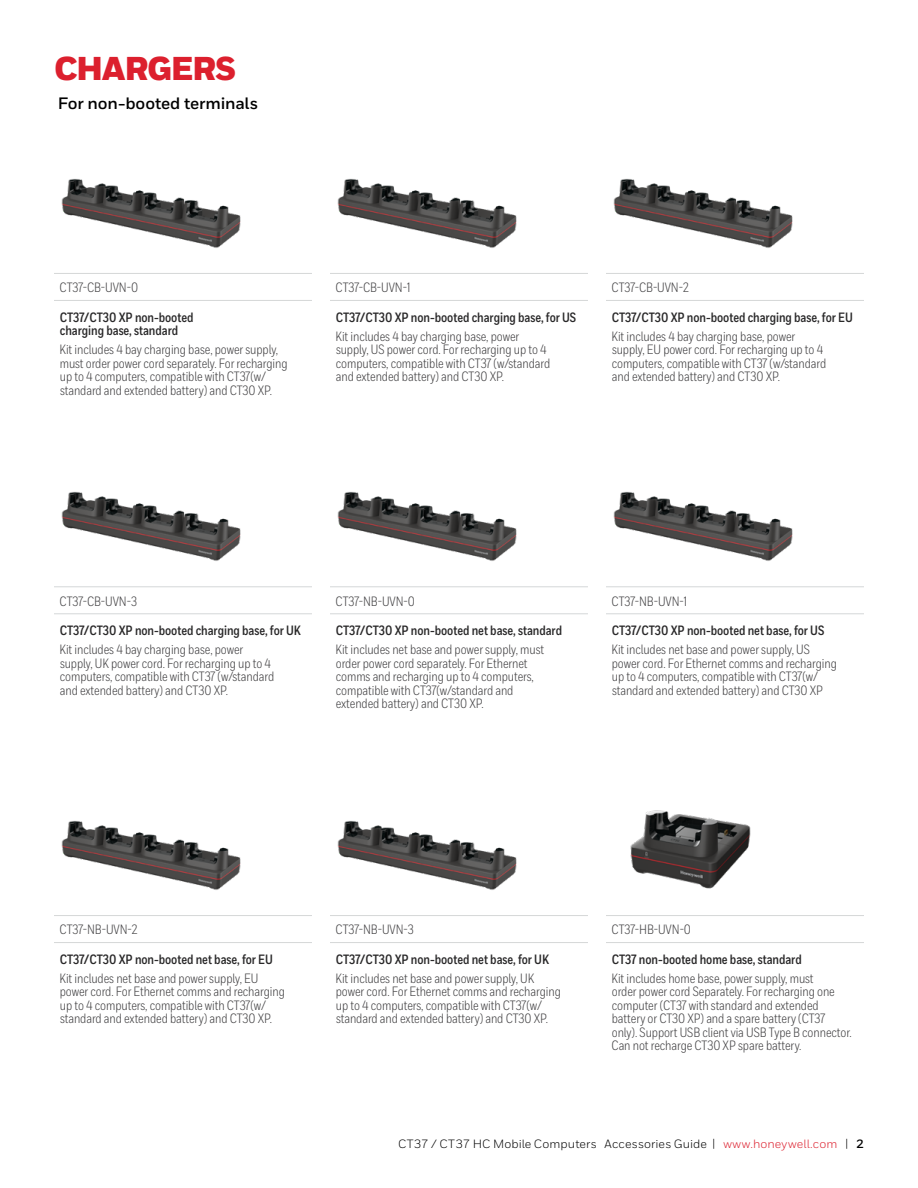
<style>
.page{position:relative;width:918px;height:1188px;background:#fff}
.page>*{position:absolute;margin:0;border:0;box-sizing:border-box;transform-origin:0 0}
.t1{font:900 33px "Honeywell Sans";letter-spacing:-.04em;color:#dc202e}
.t2{font:700 16.5px "Honeywell Sans";letter-spacing:-.01em;color:#000}
.t3{font:13.5px/13.5px "Honeywell Cond";letter-spacing:-.005em;color:#414042}
.t4{font:700 13.5px/13.5px "Honeywell Cond";letter-spacing:-.005em;color:#292829}
.t5{font:12px "Honeywell Sans";letter-spacing:.01em;color:#000}
.s1{color:#dc202e}
.s2{font-weight:700}
</style>
<div class="page">
<hr style="left:54px;top:273px;width:258px;height:1px;background:#d5d7d8">
<hr style="left:330px;top:273px;width:258px;height:1px;background:#d5d7d8">
<hr style="left:606px;top:273px;width:258px;height:1px;background:#d5d7d8">
<hr style="left:54px;top:300px;width:258px;height:1px;background:#d5d7d8">
<hr style="left:330px;top:300px;width:258px;height:1px;background:#d5d7d8">
<hr style="left:606px;top:300px;width:258px;height:1px;background:#d5d7d8">
<img style="left:61px;top:178px;width:180px;height:70px">
<img style="left:337px;top:178px;width:180px;height:70px">
<img style="left:613px;top:178px;width:180px;height:70px">
<hr style="left:54px;top:586px;width:258px;height:1px;background:#d5d7d8">
<hr style="left:330px;top:586px;width:258px;height:1px;background:#d5d7d8">
<hr style="left:606px;top:586px;width:258px;height:1px;background:#d5d7d8">
<hr style="left:54px;top:613px;width:258px;height:1px;background:#d5d7d8">
<hr style="left:330px;top:613px;width:258px;height:1px;background:#d5d7d8">
<hr style="left:606px;top:613px;width:258px;height:1px;background:#d5d7d8">
<img style="left:61px;top:491px;width:180px;height:70px">
<img style="left:337px;top:491px;width:180px;height:70px">
<img style="left:613px;top:491px;width:180px;height:70px">
<hr style="left:54px;top:915px;width:258px;height:1px;background:#d5d7d8">
<hr style="left:330px;top:915px;width:258px;height:1px;background:#d5d7d8">
<hr style="left:606px;top:915px;width:258px;height:1px;background:#d5d7d8">
<hr style="left:54px;top:942px;width:258px;height:1px;background:#d5d7d8">
<hr style="left:330px;top:942px;width:258px;height:1px;background:#d5d7d8">
<hr style="left:606px;top:942px;width:258px;height:1px;background:#d5d7d8">
<img style="left:61px;top:820px;width:180px;height:70px">
<img style="left:337px;top:820px;width:180px;height:70px">
<img style="left:630px;top:810px;width:121px;height:79px">
<h1 class="t1" style="left:54px;top:48px;width:184px">CHARGERS</h1>
<p class="t2" style="left:58px;top:93px;width:202px">For non-booted terminals</p>
<p class="t3" style="left:60px;top:281px;width:80px">CT37-CB-UVN-0</p>
<p class="t3" style="left:336px;top:281px;width:76px">CT37-CB-UVN-1</p>
<p class="t3" style="left:612px;top:281px;width:79px">CT37-CB-UVN-2</p>
<p class="t4" style="left:60px;top:311px;width:135px">CT37/CT30 XP non-booted charging base, standard</p>
<p class="t3" style="left:60px;top:343px;width:230px">Kit includes 4 bay charging base, power supply, must order power cord separately. For recharging up to 4 computers, compatible with CT37(w/ standard and extended battery) and CT30 XP.</p>
<p class="t4" style="left:336px;top:311px;width:242px">CT37/CT30 XP non-booted charging base, for US</p>
<p class="t3" style="left:336px;top:329px;width:216px">Kit includes 4 bay charging base, power supply, US power cord. For recharging up to 4 computers, compatible with CT37 (w/standard and extended battery) and CT30 XP.</p>
<p class="t4" style="left:612px;top:311px;width:243px">CT37/CT30 XP non-booted charging base, for EU</p>
<p class="t3" style="left:612px;top:329px;width:216px">Kit includes 4 bay charging base, power supply, EU power cord. For recharging up to 4 computers, compatible with CT37 (w/standard and extended battery) and CT30 XP.</p>
<p class="t3" style="left:60px;top:594px;width:79px">CT37-CB-UVN-3</p>
<p class="t3" style="left:336px;top:594px;width:81px">CT37-NB-UVN-0</p>
<p class="t3" style="left:612px;top:594px;width:77px">CT37-NB-UVN-1</p>
<p class="t4" style="left:60px;top:624px;width:243px">CT37/CT30 XP non-booted charging base, for UK</p>
<p class="t3" style="left:60px;top:643px;width:216px">Kit includes 4 bay charging base, power supply, UK power cord. For recharging up to 4 computers, compatible with CT37 (w/standard and extended battery) and CT30 XP.</p>
<p class="t4" style="left:612px;top:624px;width:214px">CT37/CT30 XP non-booted net base, for US</p>
<p class="t3" style="left:612px;top:643px;width:227px">Kit includes net base and power supply, US power cord. For Ethernet comms and recharging up to 4 computers, compatible with CT37(w/ standard and extended battery) and CT30 XP</p>
<p class="t4" style="left:336px;top:624px;width:228px">CT37/CT30 XP non-booted net base, standard</p>
<p class="t3" style="left:336px;top:643px;width:210px">Kit includes net base and power supply, must order power cord separately. For Ethernet comms and recharging up to 4 computers, compatible with CT37(w/standard and extended battery) and CT30 XP.</p>
<p class="t3" style="left:60px;top:923px;width:79px">CT37-NB-UVN-2</p>
<p class="t3" style="left:336px;top:923px;width:80px">CT37-NB-UVN-3</p>
<p class="t3" style="left:612px;top:923px;width:81px">CT37-HB-UVN-0</p>
<p class="t4" style="left:60px;top:953px;width:215px">CT37/CT30 XP non-booted net base, for EU</p>
<p class="t3" style="left:60px;top:971px;width:227px">Kit includes net base and power supply, EU power cord. For Ethernet comms and recharging up to 4 computers, compatible with CT37(w/ standard and extended battery) and CT30 XP.</p>
<p class="t4" style="left:336px;top:953px;width:215px">CT37/CT30 XP non-booted net base, for UK</p>
<p class="t3" style="left:336px;top:971px;width:227px">Kit includes net base and power supply, UK power cord. For Ethernet comms and recharging up to 4 computers, compatible with CT37(w/ standard and extended battery) and CT30 XP.</p>
<p class="t4" style="left:612px;top:953px;width:192px">CT37 non-booted home base, standard</p>
<p class="t3" style="left:612px;top:971px;width:242px">Kit includes home base, power supply, must<br>order power cord Separately. For recharging one computer (CT37 with standard and extended battery or CT30 XP) and a spare battery (CT37 only). Support USB client via USB Type B connector.<br>Can not recharge CT30 XP spare battery.</p>
<p class="t5" style="left:398px;top:1136px;width:467px">CT37 / CT37 HC Mobile Computers Accessories Guide | <span class="s1">www.honeywell.com</span> | <span class="s2">2</span></p>
</div>
